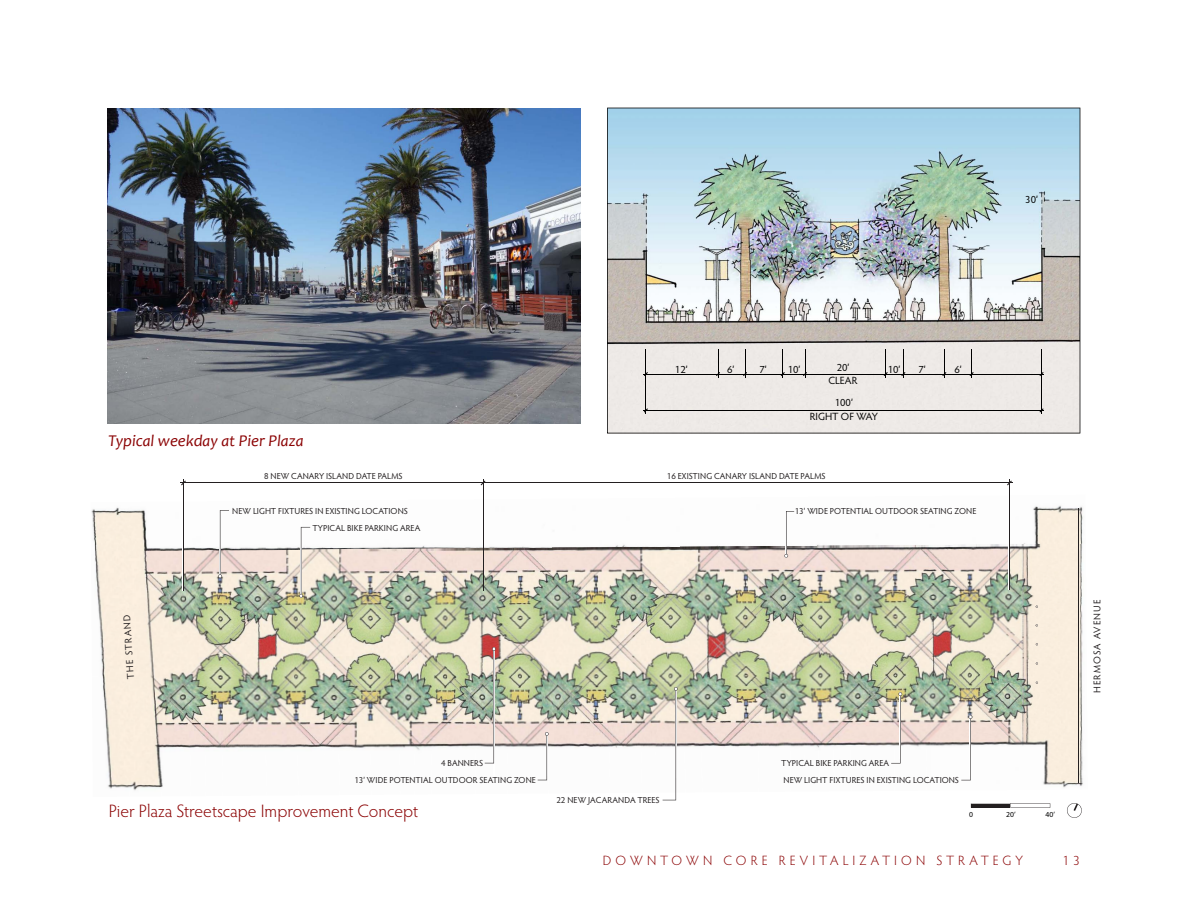
<style>
.page{position:relative;width:1188px;height:918px;background:#fff}
.page>*{position:absolute;margin:0;border:0;box-sizing:border-box;transform-origin:0 0}
.t1{font:300 18px "Hypatia Sans Pro";letter-spacing:-.005em;color:#8b0304}
.t2{font:italic 16.5px "Candara";color:#8b0304}
.t3{font:300 13.5px "Hypatia Sans Pro";letter-spacing:.295em;color:#8b0304}
.t4{font:10.5px/13.5px "Hypatia Sans Pro";color:#000;text-align:center}
.t5{font:9.9px "Hypatia Sans Pro";letter-spacing:.11em;color:#231f20}
.t6{font:8.7px "Hypatia Sans Pro";letter-spacing:.01em;color:#231f20}
.t7{font:7.65px "Myriad Pro";color:#010101}
</style>
<div class="page">
<img style="left:95px;top:551px;width:205px;height:240px">
<img style="left:91px;top:505px;width:992px;height:46px">
<img style="left:300px;top:548px;width:209px;height:216px">
<img style="left:509px;top:546px;width:210px;height:235px">
<img style="left:719px;top:545px;width:210px;height:203px">
<img style="left:929px;top:544px;width:154px;height:244px">
<hr style="left:1079px;top:508px;width:1px;height:275px;background:#231f20">
<hr style="left:300px;top:514px;width:2px;height:84px;background:#fff">
<hr style="left:493px;top:647px;width:2px;height:131px;background:#fff">
<svg style="left:971px;top:803px;width:79px;height:5px"></svg>
<svg style="left:1067px;top:803px;width:15px;height:15px"></svg>
<svg style="left:218px;top:510px;width:11px;height:68px"></svg>
<svg style="left:299px;top:527px;width:11px;height:71px"></svg>
<svg style="left:784px;top:511px;width:10px;height:47px"></svg>
<svg style="left:663px;top:687px;width:15px;height:113px"></svg>
<svg style="left:538px;top:732px;width:11px;height:48px"></svg>
<svg style="left:961px;top:715px;width:11px;height:65px"></svg>
<svg style="left:891px;top:692px;width:11px;height:72px"></svg>
<svg style="left:485px;top:647px;width:11px;height:116px"></svg>
<hr style="left:183px;top:479px;width:1px;height:112px;background:#231f20">
<hr style="left:483px;top:479px;width:1px;height:111px;background:#231f20">
<hr style="left:1009px;top:479px;width:1px;height:110px;background:#231f20">
<hr style="left:180px;top:483px;width:833px;height:1px;background:#231f20">
<svg style="left:181px;top:481px;width:5px;height:4px"></svg>
<svg style="left:1007px;top:481px;width:5px;height:4px"></svg>
<img style="left:107px;top:108px;width:473px;height:316px">
<img style="left:607px;top:108px;width:473px;height:325px">
<p class="t4" style="left:1025px;top:192px;width:14px">30’</p>
<p class="t4" style="left:829px;top:360px;width:31px">20’<br>CLEAR</p>
<p class="t4" style="left:675px;top:362px;width:14px">12’</p>
<p class="t4" style="left:727px;top:362px;width:9px">6’</p>
<p class="t4" style="left:759px;top:362px;width:9px">7’</p>
<p class="t4" style="left:788px;top:362px;width:14px">10’</p>
<p class="t4" style="left:888px;top:362px;width:14px">10’</p>
<p class="t4" style="left:918px;top:362px;width:9px">7’</p>
<p class="t4" style="left:954px;top:362px;width:9px">6’</p>
<h2 class="t2" style="left:108px;top:431px;width:197px">Typical weekday at Pier Plaza</h2>
<p class="t4" style="left:810px;top:396px;width:70px">100’<br>RIGHT OF WAY</p>
<p class="t6" style="left:264px;top:470px;width:140px">8 NEW CANARY ISLAND DATE PALMS</p>
<p class="t6" style="left:667px;top:470px;width:160px">16 EXISTING CANARY ISLAND DATE PALMS</p>
<p class="t6" style="left:232px;top:505px;width:177px">NEW LIGHT FIXTURES IN EXISTING LOCATIONS</p>
<p class="t6" style="left:312px;top:522px;width:110px">TYPICAL BIKE PARKING AREA</p>
<p class="t6" style="left:795px;top:505px;width:183px">13’ WIDE POTENTIAL OUTDOOR SEATING ZONE</p>
<p class="t5" style="left:124px;top:679px;width:66px;rotate:-94deg">THE STRAND</p>
<p class="t5" style="left:1090px;top:693px;width:95px;rotate:-90deg">HERMOSA AVENUE</p>
<p class="t6" style="left:441px;top:758px;width:44px">4 BANNERS</p>
<p class="t6" style="left:781px;top:757px;width:110px">TYPICAL BIKE PARKING AREA</p>
<p class="t6" style="left:556px;top:794px;width:105px">22 NEW JACARANDA TREES</p>
<p class="t6" style="left:354px;top:774px;width:183px">13’ WIDE POTENTIAL OUTDOOR SEATING ZONE</p>
<p class="t6" style="left:784px;top:774px;width:177px">NEW LIGHT FIXTURES IN EXISTING LOCATIONS</p>
<h1 class="t1" style="left:109px;top:799px;width:311px">Pier Plaza Streetscape Improvement Concept</h1>
<p class="t7" style="left:969px;top:809px;width:5px">0</p>
<p class="t7" style="left:1006px;top:810px;width:11px">20’</p>
<p class="t7" style="left:1045px;top:810px;width:11px">40’</p>
<h3 class="t3" style="left:603px;top:851px;width:422px">DOWNTOWN CORE REVITALIZATION STRATEGY</h3>
<h3 class="t3" style="left:1062px;top:851px;width:19px">1 3</h3>
</div>
